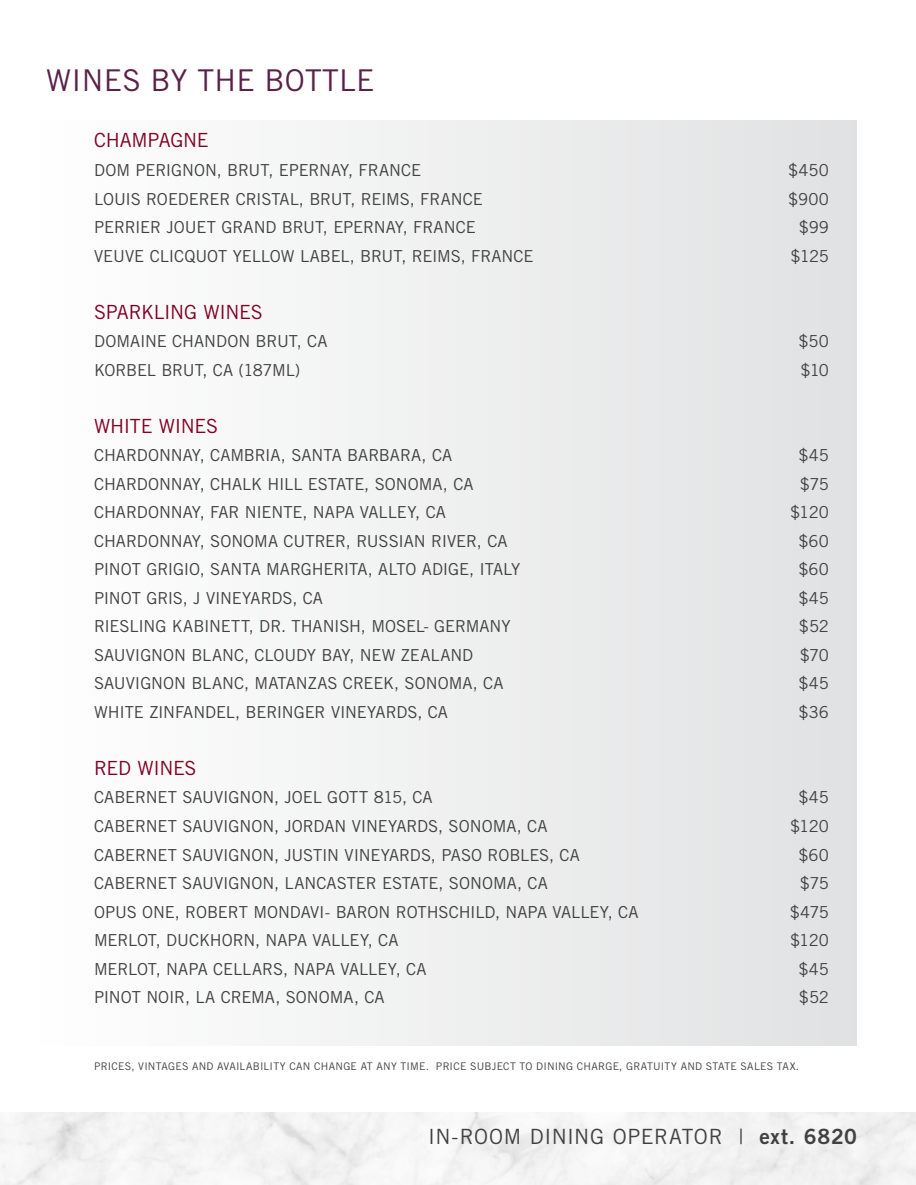
<style>
.page{position:relative;width:916px;height:1185px;background:#fff}
.page>*{position:absolute;margin:0;border:0;box-sizing:border-box;transform-origin:0 0}
.t1{font:30px "Trade Gothic LT Std";letter-spacing:.01em;color:#5a2149}
.t2{font:21px "Trade Gothic LT Std";letter-spacing:.025em;color:#414042}
.t3{font:19.5px "Trade Gothic LT Std";letter-spacing:-.015em;color:#820024}
.t4{font:16.5px "Trade Gothic LT Std";letter-spacing:-.005em;color:#414042}
.t5{font:10.5px "Trade Gothic LT Std";letter-spacing:.025em;color:#414042}
.s1{font-family:"Trade Gothic LT Std Bd 2"}
</style>
<div class="page">
<div style="left:37px;top:121px;width:819px;height:924px;background:linear-gradient(to right,#fefefe,#e1e1e2)"></div>
<svg style="left:909px;top:1181px;width:7px;height:4px"></svg>
<h1 class="t1" style="left:46px;top:62px;width:329px">WINES BY THE BOTTLE</h1>
<p class="t3" style="left:94px;top:129px;width:116px">CHAMPAGNE</p>
<p class="t4" style="left:94px;top:160px;width:328px">DOM PERIGNON, BRUT, EPERNAY, FRANCE</p>
<p class="t4" style="left:787px;top:160px;width:42px">$450</p>
<p class="t4" style="left:94px;top:189px;width:390px">LOUIS ROEDERER CRISTAL, BRUT, REIMS, FRANCE</p>
<p class="t4" style="left:787px;top:189px;width:42px">$900</p>
<p class="t4" style="left:94px;top:217px;width:383px">PERRIER JOUET GRAND BRUT, EPERNAY, FRANCE</p>
<p class="t4" style="left:798px;top:217px;width:32px">$99</p>
<p class="t4" style="left:94px;top:246px;width:441px">VEUVE CLICQUOT YELLOW LABEL, BRUT, REIMS, FRANCE</p>
<p class="t4" style="left:790px;top:246px;width:40px">$125</p>
<p class="t3" style="left:94px;top:300px;width:170px">SPARKLING WINES</p>
<p class="t4" style="left:94px;top:331px;width:235px">DOMAINE CHANDON BRUT, CA</p>
<p class="t4" style="left:798px;top:331px;width:32px">$50</p>
<p class="t4" style="left:94px;top:360px;width:208px">KORBEL BRUT, CA (187ML)</p>
<p class="t4" style="left:800px;top:360px;width:30px">$10</p>
<p class="t3" style="left:94px;top:414px;width:125px">WHITE WINES</p>
<p class="t4" style="left:94px;top:445px;width:359px">CHARDONNAY, CAMBRIA, SANTA BARBARA, CA</p>
<p class="t4" style="left:798px;top:445px;width:32px">$45</p>
<p class="t4" style="left:94px;top:474px;width:381px">CHARDONNAY, CHALK HILL ESTATE, SONOMA, CA</p>
<p class="t4" style="left:799px;top:474px;width:31px">$75</p>
<p class="t4" style="left:94px;top:502px;width:353px">CHARDONNAY, FAR NIENTE, NAPA VALLEY, CA</p>
<p class="t4" style="left:789px;top:502px;width:40px">$120</p>
<p class="t4" style="left:94px;top:531px;width:415px">CHARDONNAY, SONOMA CUTRER, RUSSIAN RIVER, CA</p>
<p class="t4" style="left:798px;top:531px;width:32px">$60</p>
<p class="t4" style="left:94px;top:559px;width:427px">PINOT GRIGIO, SANTA MARGHERITA, ALTO ADIGE, ITALY</p>
<p class="t4" style="left:798px;top:559px;width:32px">$60</p>
<p class="t4" style="left:94px;top:587px;width:230px">PINOT GRIS, J VINEYARDS, CA</p>
<p class="t4" style="left:798px;top:587px;width:32px">$45</p>
<p class="t4" style="left:94px;top:616px;width:418px">RIESLING KABINETT, DR. THANISH, MOSEL- GERMANY</p>
<p class="t4" style="left:798px;top:616px;width:31px">$52</p>
<p class="t4" style="left:94px;top:644px;width:380px">SAUVIGNON BLANC, CLOUDY BAY, NEW ZEALAND</p>
<p class="t4" style="left:799px;top:644px;width:31px">$70</p>
<p class="t4" style="left:94px;top:673px;width:411px">SAUVIGNON BLANC, MATANZAS CREEK, SONOMA, CA</p>
<p class="t4" style="left:798px;top:673px;width:32px">$45</p>
<p class="t4" style="left:94px;top:701px;width:355px">WHITE ZINFANDEL, BERINGER VINEYARDS, CA</p>
<p class="t4" style="left:798px;top:701px;width:32px">$36</p>
<p class="t3" style="left:94px;top:756px;width:104px">RED WINES</p>
<p class="t4" style="left:94px;top:787px;width:340px">CABERNET SAUVIGNON, JOEL GOTT 815, CA</p>
<p class="t4" style="left:798px;top:787px;width:32px">$45</p>
<p class="t4" style="left:94px;top:816px;width:454px">CABERNET SAUVIGNON, JORDAN VINEYARDS, SONOMA, CA</p>
<p class="t4" style="left:789px;top:816px;width:40px">$120</p>
<p class="t4" style="left:94px;top:844px;width:487px">CABERNET SAUVIGNON, JUSTIN VINEYARDS, PASO ROBLES, CA</p>
<p class="t4" style="left:798px;top:844px;width:32px">$60</p>
<p class="t4" style="left:94px;top:873px;width:455px">CABERNET SAUVIGNON, LANCASTER ESTATE, SONOMA, CA</p>
<p class="t4" style="left:799px;top:873px;width:31px">$75</p>
<p class="t4" style="left:94px;top:901px;width:545px">OPUS ONE, ROBERT MONDAVI- BARON ROTHSCHILD, NAPA VALLEY, CA</p>
<p class="t4" style="left:789px;top:901px;width:41px">$475</p>
<p class="t4" style="left:94px;top:929px;width:306px">MERLOT, DUCKHORN, NAPA VALLEY, CA</p>
<p class="t4" style="left:789px;top:929px;width:40px">$120</p>
<p class="t4" style="left:94px;top:958px;width:334px">MERLOT, NAPA CELLARS, NAPA VALLEY, CA</p>
<p class="t4" style="left:798px;top:958px;width:32px">$45</p>
<p class="t4" style="left:94px;top:986px;width:292px">PINOT NOIR, LA CREMA, SONOMA, CA</p>
<p class="t4" style="left:798px;top:986px;width:31px">$52</p>
<p class="t5" style="left:94px;top:1059px;width:706px">PRICES, VINTAGES AND AVAILABILITY CAN CHANGE AT ANY TIME. PRICE SUBJECT TO DINING CHARGE, GRATUITY AND STATE SALES TAX.</p>
<p class="t2" style="left:428px;top:1123px;width:430px">IN-ROOM DINING OPERATOR | <span class="s1">ext. 6820</span></p>
</div>
